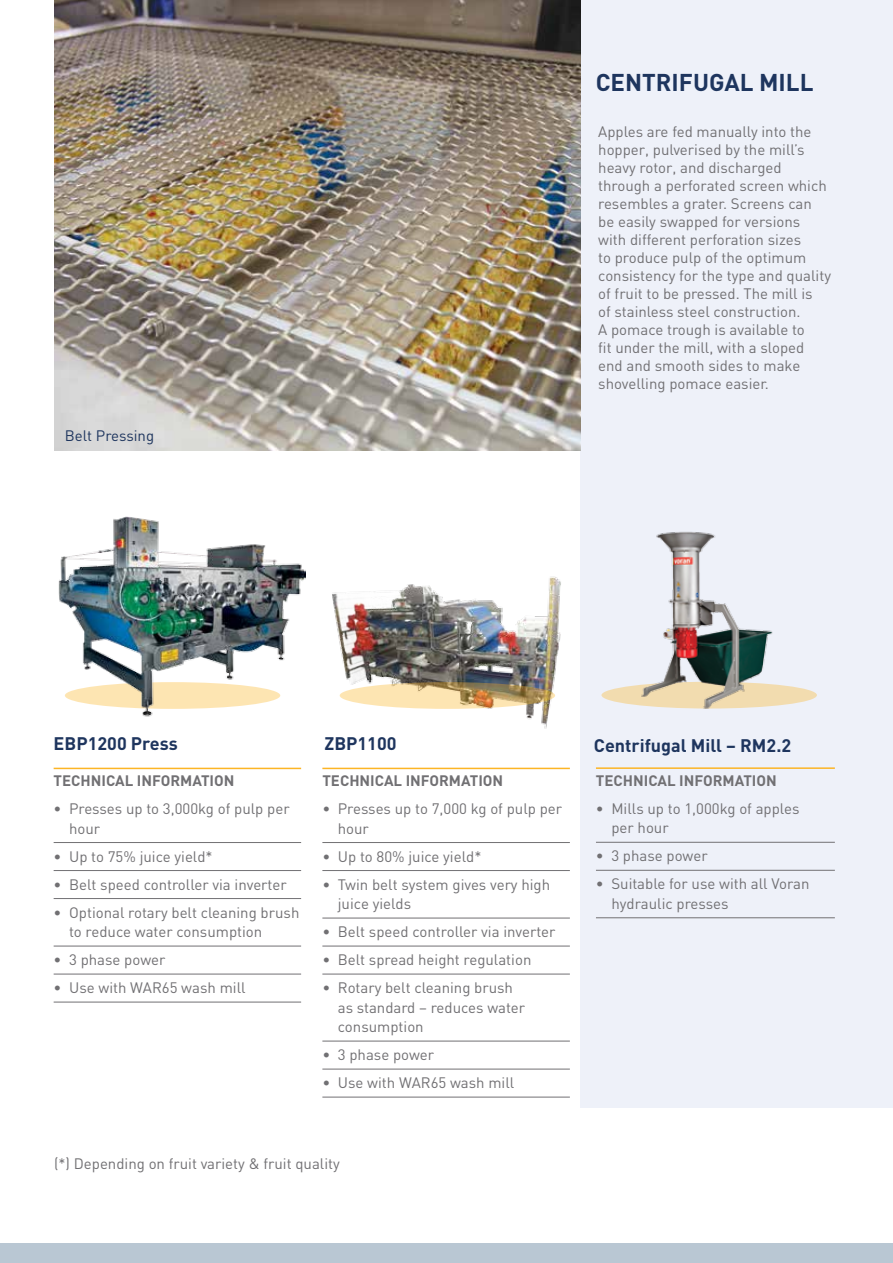
<style>
.page{position:relative;width:893px;height:1263px;background:#fff}
.page>*{position:absolute;margin:0;border:0;box-sizing:border-box;transform-origin:0 0}
.t1{font:700 24px "DIN";color:#1e355e}
.t2{font:700 18px "DIN";color:#1e355e}
.t3{font:15px/18px "DIN";color:#717073}
.t4{font:700 15px "DIN";color:#717073}
.t5{font:15px "DIN";color:#1e355e}
</style>
<div class="page">
<div style="left:0;top:1244px;width:893px;height:19px;background:#b9c7d3"></div>
<div style="left:580px;top:0;width:313px;height:1108px;background:#eef1f9"></div>
<img style="left:58px;top:516px;width:248px;height:201px">
<hr style="left:54px;top:768px;width:247px;height:1px;background:#fcb525">
<hr style="left:54px;top:842px;width:247px;height:1px;background:#717073">
<hr style="left:54px;top:870px;width:247px;height:1px;background:#717073">
<hr style="left:54px;top:898px;width:247px;height:1px;background:#717073">
<hr style="left:54px;top:946px;width:247px;height:1px;background:#717073">
<hr style="left:54px;top:974px;width:247px;height:1px;background:#717073">
<hr style="left:54px;top:1002px;width:247px;height:1px;background:#717073">
<img style="left:332px;top:576px;width:229px;height:153px">
<hr style="left:322px;top:768px;width:248px;height:1px;background:#fcb525">
<hr style="left:322px;top:842px;width:248px;height:1px;background:#717073">
<hr style="left:322px;top:870px;width:248px;height:1px;background:#717073">
<hr style="left:322px;top:918px;width:248px;height:1px;background:#717073">
<hr style="left:322px;top:946px;width:248px;height:1px;background:#717073">
<hr style="left:322px;top:974px;width:248px;height:1px;background:#717073">
<hr style="left:322px;top:1041px;width:248px;height:1px;background:#717073">
<hr style="left:322px;top:1069px;width:248px;height:1px;background:#717073">
<hr style="left:322px;top:1097px;width:248px;height:1px;background:#717073">
<div style="left:601px;top:682px;width:216px;height:26px;background:#f2dcaf;border-radius:50%"></div>
<img style="left:639px;top:531px;width:135px;height:178px">
<hr style="left:596px;top:767px;width:239px;height:2px;background:#fcb525">
<hr style="left:596px;top:842px;width:239px;height:1px;background:#717073">
<hr style="left:596px;top:870px;width:239px;height:1px;background:#717073">
<hr style="left:596px;top:917px;width:239px;height:1px;background:#717073">
<img style="left:54px;top:0;width:526px;height:451px">
<svg style="left:340px;top:682px;width:215px;height:27px;background:#d7bc89"></svg>
<p class="t5" style="left:65px;top:426px;width:91px">Belt Pressing</p>
<h1 class="t1" style="left:596px;top:67px;width:219px">CENTRIFUGAL MILL</h1>
<p class="t3" style="left:598px;top:122px;width:234px">Apples are fed manually into the hopper, pulverised by the mill’s heavy rotor, and discharged through a perforated screen which resembles a grater. Screens can be easily swapped for versions with different perforation sizes<br>to produce pulp of the optimum consistency for the type and quality of fruit to be pressed. The mill is<br>of stainless steel construction.<br>A pomace trough is available to<br>fit under the mill, with a sloped end and smooth sides to make shovelling pomace easier.</p>
<p class="t2" style="left:54px;top:731px;width:126px">EBP1200 Press</p>
<p class="t4" style="left:54px;top:771px;width:182px">TECHNICAL INFORMATION</p>
<p class="t3" style="left:69px;top:799px;width:222px;line-height:19.5px;text-indent:-15px">• Presses up to 3,000kg of pulp per hour</p>
<p class="t3" style="left:54px;top:847px;width:161px">• Up to 75% juice yield*</p>
<p class="t3" style="left:54px;top:875px;width:235px">• Belt speed controller via inverter</p>
<p class="t3" style="left:69px;top:902px;width:232px;line-height:19.5px;text-indent:-15px">• Optional rotary belt cleaning brush to reduce water consumption</p>
<p class="t3" style="left:54px;top:950px;width:113px">• 3 phase power</p>
<p class="t3" style="left:54px;top:978px;width:193px">• Use with WAR65 wash mill</p>
<p class="t2" style="left:324px;top:731px;width:74px">ZBP1100</p>
<p class="t4" style="left:322px;top:771px;width:182px">TECHNICAL INFORMATION</p>
<p class="t3" style="left:338px;top:799px;width:226px;line-height:19.5px;text-indent:-15px">• Presses up to 7,000 kg of pulp per hour</p>
<p class="t3" style="left:322px;top:847px;width:161px">• Up to 80% juice yield*</p>
<p class="t3" style="left:338px;top:874px;width:214px;line-height:19.5px;text-indent:-15px">• Twin belt system gives very high juice yields</p>
<p class="t3" style="left:322px;top:922px;width:235px">• Belt speed controller via inverter</p>
<p class="t3" style="left:322px;top:950px;width:211px">• Belt spread height regulation</p>
<p class="t3" style="left:338px;top:978px;width:189px;line-height:19.5px;text-indent:-15px">• Rotary belt cleaning brush as standard – reduces water consumption</p>
<p class="t3" style="left:322px;top:1045px;width:113px">• 3 phase power</p>
<p class="t3" style="left:322px;top:1073px;width:193px">• Use with WAR65 wash mill</p>
<p class="t3" style="left:54px;top:1154px;width:287px">(*) Depending on fruit variety &amp; fruit quality</p>
<p class="t2" style="left:594px;top:733px;width:199px">Centrifugal Mill – RM2.2</p>
<p class="t4" style="left:596px;top:771px;width:182px">TECHNICAL INFORMATION</p>
<p class="t3" style="left:611px;top:798px;width:190px;line-height:19.5px;text-indent:-15px">• Mills up to 1,000kg of apples per hour</p>
<p class="t3" style="left:596px;top:847px;width:113px">• 3 phase power</p>
<p class="t3" style="left:611px;top:874px;width:200px;line-height:19.5px;text-indent:-15px">• Suitable for use with all Voran hydraulic presses</p>
</div>
